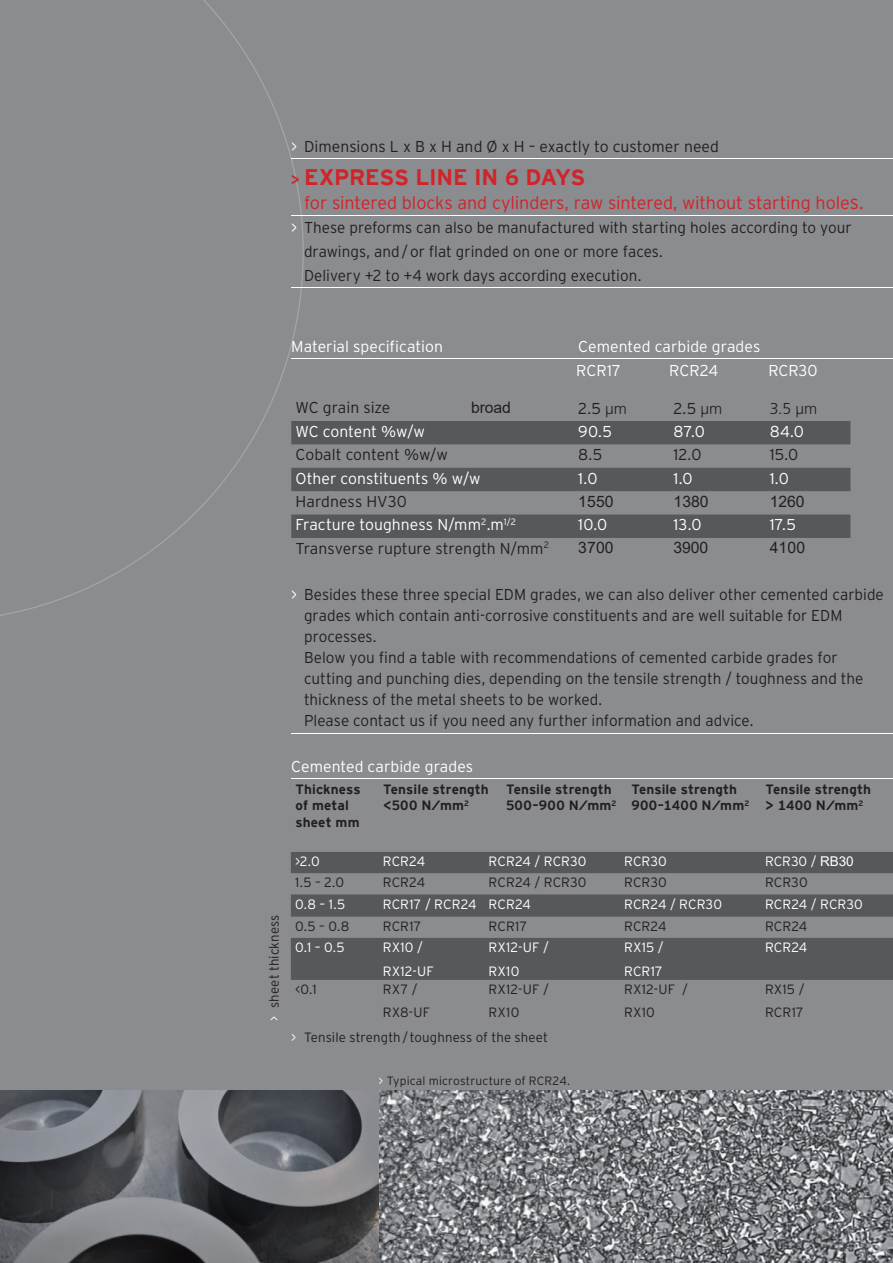
<style>
.page{position:relative;width:893px;height:1263px;background:#8a8c8f}
.page>*{position:absolute;margin:0;border:0;box-sizing:border-box;transform-origin:0 0}
.t1{font:700 22.5px "Interstate Mono";letter-spacing:-.015em;color:#d1232a}
.t2{font:300 18px "Interstate";letter-spacing:-.005em;color:#d1232a}
.t3{font:300 15.75px/21px "Interstate";color:#231f20}
.t4{font:300 15.75px/24px "Interstate";color:#fff}
.t5{font:15.75px "Arial";color:#231f20}
.t6{font:300 15.75px "Frutiger";color:#231f20}
.t7{font:300 13.5px/23.1px "Interstate";letter-spacing:.01em;color:#231f20}
.t8{font:700 13.5px/16.5px "Interstate Mono";letter-spacing:.01em;color:#231f20}
.t9{font:300 13.5px/23.7px "Interstate";letter-spacing:.01em;color:#fff}
.t10{font:300 12px "Interstate";letter-spacing:.01em;color:#231f20}
.s1{color:#fff}
.s2{font-family:"Interstate Cond Mono";font-size:15.75px}
.s3{font-size:19.5px}
.s4{font-family:"Frutiger"}
.s5{font-family:"Arial";font-weight:400}
</style>
<div class="page">
<svg style="left:0;top:0;width:304px;height:616px"></svg>
<img style="left:0;top:1090px;width:893px;height:173px">
<hr style="left:291px;top:158px;width:602px;height:1px;background:#fff">
<hr style="left:291px;top:215px;width:602px;height:1px;background:#fff">
<hr style="left:291px;top:287px;width:602px;height:1px;background:#fff">
<hr style="left:291px;top:733px;width:602px;height:1px;background:#fff">
<hr style="left:291px;top:358px;width:602px;height:1px;background:#fff">
<svg style="left:291px;top:421px;width:559px;height:117px;fill:#57585a"></svg>
<svg style="left:291px;top:852px;width:602px;height:65px"></svg>
<div style="left:291px;top:938px;width:602px;height:42px;background:#57585a"></div>
<hr style="left:291px;top:778px;width:602px;height:1px;background:#fff">
<p class="t3" style="left:291px;top:136px;width:429px"><span class="s1">&gt;</span> Dimensions L x B x H and Ø x H – exactly to customer need</p>
<h1 class="t1" style="left:291px;top:164px;width:295px"><span class="s2">&gt;</span> EXPRESS LINE IN 6 DAYS</h1>
<p class="t2" style="left:304px;top:192px;width:561px">for sintered blocks and cylinders, raw sintered, without starting hole<span class="s3">s.</span></p>
<p class="t3" style="left:304px;top:215px;width:549px;line-height:24px;text-indent:-13px"><span class="s1">&gt;</span> These preforms can also be manufactured with starting holes according to your drawings, and / or flat grinded on one or more faces.<br>Delivery +2 to +4 work days according execution.</p>
<p class="t7" style="left:263px;top:1020px;width:108px;rotate:-90deg"><span class="s1">&gt;</span> sheet thickness</p>
<p class="t4" style="left:291px;top:334px;width:153px">Material specification</p>
<p class="t4" style="left:576px;top:334px;width:186px">Cemented carbide grades<br>RCR17</p>
<p class="t4" style="left:669px;top:358px;width:51px">RCR24</p>
<p class="t4" style="left:768px;top:358px;width:51px">RCR30</p>
<p class="t5" style="left:471px;top:397px;width:41px">broad</p>
<p class="t3" style="left:296px;top:397px;width:96px">WC grain size</p>
<p class="t3" style="left:578px;top:397px;width:50px">2.5 <span class="s4">µm</span></p>
<p class="t3" style="left:674px;top:397px;width:50px">2.5 <span class="s4">µm</span></p>
<p class="t6" style="left:770px;top:399px;width:49px">3.5 µm</p>
<p class="t4" style="left:296px;top:419px;width:131px">WC content %w/w</p>
<p class="t4" style="left:578px;top:419px;width:35px">90.5</p>
<p class="t4" style="left:674px;top:419px;width:33px">87.0</p>
<p class="t4" style="left:770px;top:419px;width:36px">84.0</p>
<p class="t3" style="left:296px;top:444px;width:154px">Cobalt content %w/w</p>
<p class="t3" style="left:578px;top:444px;width:26px">8.5</p>
<p class="t3" style="left:674px;top:444px;width:29px">12.0</p>
<p class="t3" style="left:770px;top:444px;width:30px">15.0</p>
<p class="t4" style="left:296px;top:466px;width:187px">Other constituents % w/w</p>
<p class="t4" style="left:578px;top:466px;width:21px">1.0</p>
<p class="t4" style="left:674px;top:466px;width:21px">1.0</p>
<p class="t4" style="left:770px;top:466px;width:21px">1.0</p>
<p class="t3" style="left:296px;top:491px;width:113px">Hardness HV30</p>
<p class="t5" style="left:578px;top:490px;width:37px">1550</p>
<p class="t5" style="left:674px;top:490px;width:37px">1380</p>
<p class="t5" style="left:770px;top:490px;width:36px">1260</p>
<p class="t4" style="left:296px;top:513px;width:222px">Fracture toughness N/mm<sup>2</sup>.m<sup>1/2</sup></p>
<p class="t4" style="left:578px;top:513px;width:31px">10.0</p>
<p class="t4" style="left:674px;top:513px;width:29px">13.0</p>
<p class="t4" style="left:770px;top:513px;width:28px">17.5</p>
<p class="t3" style="left:296px;top:537px;width:255px">Transverse rupture strength N/mm<sup>2</sup></p>
<p class="t5" style="left:578px;top:537px;width:37px">3700</p>
<p class="t5" style="left:674px;top:537px;width:36px">3900</p>
<p class="t5" style="left:770px;top:537px;width:37px">4100</p>
<p class="t3" style="left:304px;top:584px;width:581px;text-indent:-13px"><span class="s1">&gt;</span> Besides these three special EDM grades, we can also deliver other cemented carbide grades which contain anti-corrosive constituents and are well suitable for EDM processes.<br>Below you find a table with recommendations of cemented carbide grades for cutting and punching dies, depending on the tensile strength / toughness and the thickness of the metal sheets to be worked.<br>Please contact us if you need any further information and advice.</p>
<p class="t4" style="left:291px;top:754px;width:184px">Cemented carbide grades</p>
<p class="t8" style="left:296px;top:781px;width:67px">Thickness of metal sheet mm</p>
<p class="t8" style="left:383px;top:781px;width:107px">Tensile strength &lt;500 N/mm<sup>2</sup></p>
<p class="t8" style="left:506px;top:781px;width:112px">Tensile strength<br>500–900 N/mm<sup>2</sup></p>
<p class="t8" style="left:631px;top:781px;width:119px">Tensile strength<br>900–1400 N/mm<sup>2</sup></p>
<p class="t8" style="left:765px;top:781px;width:107px">Tensile strength &gt; 1400 N/mm<sup>2</sup></p>
<p class="t9" style="left:295px;top:849px;width:26px">&gt;2.0</p>
<p class="t9" style="left:383px;top:849px;width:44px">RCR24</p>
<p class="t9" style="left:489px;top:849px;width:99px">RCR24 / RCR30</p>
<p class="t9" style="left:624px;top:849px;width:44px">RCR30</p>
<p class="t9" style="left:765px;top:849px;width:90px">RCR30 / <span class="s5">RB30</span></p>
<p class="t7" style="left:295px;top:871px;width:51px">1.5 – 2.0</p>
<p class="t7" style="left:383px;top:871px;width:44px">RCR24</p>
<p class="t7" style="left:489px;top:871px;width:99px">RCR24 / RCR30</p>
<p class="t7" style="left:624px;top:871px;width:44px">RCR30</p>
<p class="t7" style="left:765px;top:871px;width:44px">RCR30</p>
<p class="t9" style="left:295px;top:892px;width:52px">0.8 – 1.5</p>
<p class="t9" style="left:383px;top:892px;width:150px">RCR17 / RCR24 RCR24</p>
<p class="t9" style="left:624px;top:892px;width:99px">RCR24 / RCR30</p>
<p class="t9" style="left:765px;top:892px;width:99px">RCR24 / RCR30</p>
<p class="t7" style="left:295px;top:914px;width:56px">0.5 – 0.8</p>
<p class="t7" style="left:383px;top:914px;width:40px">RCR17</p>
<p class="t7" style="left:489px;top:914px;width:40px">RCR17</p>
<p class="t7" style="left:624px;top:914px;width:44px">RCR24</p>
<p class="t7" style="left:765px;top:914px;width:44px">RCR24</p>
<p class="t9" style="left:295px;top:935px;width:51px">0.1 – 0.5</p>
<p class="t9" style="left:383px;top:935px;width:53px">RX10 /<br>RX12-UF</p>
<p class="t9" style="left:489px;top:935px;width:62px">RX12-UF /<br>RX10</p>
<p class="t9" style="left:624px;top:935px;width:41px">RX15 /<br>RCR17</p>
<p class="t9" style="left:765px;top:935px;width:44px">RCR24</p>
<p class="t7" style="left:295px;top:977px;width:23px">&lt;0.1</p>
<p class="t7" style="left:383px;top:977px;width:49px">RX7 /<br>RX8-UF</p>
<p class="t7" style="left:489px;top:977px;width:62px">RX12-UF /<br>RX10</p>
<p class="t7" style="left:624px;top:977px;width:65px">RX12-UF /<br>RX10</p>
<p class="t7" style="left:765px;top:977px;width:41px">RX15 /<br>RCR17</p>
<p class="t7" style="left:291px;top:1025px;width:258px"><span class="s1">&gt;</span> Tensile strength / toughness of the sheet</p>
<p class="t10" style="left:378px;top:1074px;width:193px"><span class="s1">&gt;</span> Typical microstructure of RCR24.</p>
</div>
